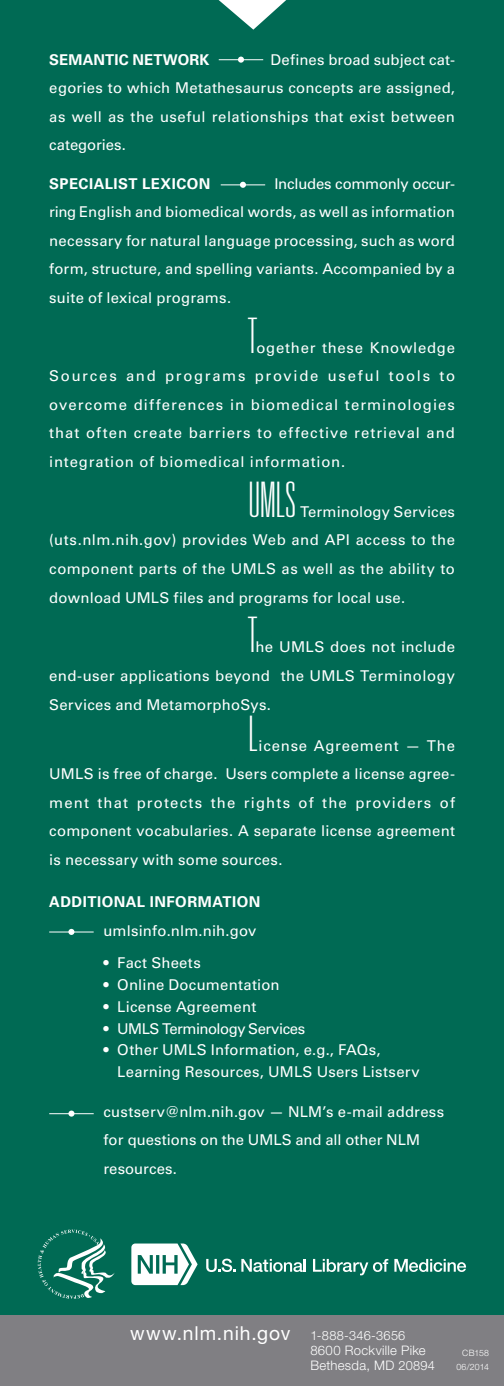
<style>
.page{position:relative;width:504px;height:1386px;background:#006a54}
.page>*{position:absolute;margin:0;border:0;box-sizing:border-box;transform-origin:0 0}
.Text_Final_Style{font:100 ultra-condensed 49px "Univers LT Std";color:#fff}
.t1{font:19.25px "Helvetica Neue LT Std";letter-spacing:.045em;color:#fff}
.Text_Final_Style-2{font:14.88px/28.5px "Univers LT Std";letter-spacing:.02em;color:#fff;text-align:justify}
.Bullets{font:14.88px/21.9px "Univers LT Std";letter-spacing:.015em;color:#fff}
.Text_Final_Style-3{font:700 14.88px "Univers LT Std";letter-spacing:.03em;color:#fff}
.Bullets-2{font:14.88px "Univers LT Std";letter-spacing:-.035em;color:#fff}
.Text_Final_Style-4{font:700 14.88px "Univers LT Std";letter-spacing:.01em;color:#fff}
.How_Text_4{font:300 13.12px "Helvetica Neue LT Std";letter-spacing:.025em;color:#fff}
.How_Text_4-2{font:300 12.78px "Helvetica Neue LT Std";letter-spacing:.02em;color:#fff}
.How_Text_4-3{font:300 8.75px "Helvetica Neue LT Std";letter-spacing:.015em;color:#fff}
.s1{font-size:12.78px}
</style>
<div class="page">
<svg style="left:219px;top:0;width:67px;height:30px"></svg>
<div style="left:0;top:1315px;width:504px;height:71px;background:#807f83"></div>
<svg style="left:131px;top:1244px;width:67px;height:41px"></svg>
<svg style="left:206px;top:1259px;width:100px;height:13px"></svg>
<svg style="left:313px;top:1259px;width:75px;height:16px"></svg>
<svg style="left:394px;top:1259px;width:72px;height:13px"></svg>
<svg style="left:38px;top:1230px;width:77px;height:69px"></svg>
<hr style="left:219px;top:59px;width:44px;height:1px;background:#fff">
<svg style="left:238px;top:57px;width:6px;height:6px"></svg>
<hr style="left:221px;top:184px;width:44px;height:1px;background:#fff">
<svg style="left:240px;top:182px;width:6px;height:6px"></svg>
<hr style="left:49px;top:932px;width:45px;height:1px;background:#fff">
<svg style="left:68px;top:929px;width:6px;height:6px"></svg>
<hr style="left:49px;top:1113px;width:45px;height:1px;background:#fff">
<div style="left:68px;top:1111px;width:7px;height:6px;background:#fff;border-radius:50%"></div>
<p class="Text_Final_Style-4" style="left:49px;top:51px;width:162px">SEMANTIC NETWORK</p>
<p class="Text_Final_Style-2" style="left:49px;top:45px;width:407px;text-indent:221px">Defines broad subject cat&shy;egories to which Metathesaurus concepts are assigned, as well as the useful relationships that exist between categories.</p>
<p class="Text_Final_Style-3" style="left:49px;top:175px;width:163px">SPECIALIST LEXICON</p>
<p class="Text_Final_Style-2" style="left:49px;top:169px;width:407px;text-indent:225px">Includes commonly occur&shy;ring English and biomedical words, as well as information necessary for natural language processing, such as word form, structure, and spelling variants. Accompanied by a suite of lexical programs.</p>
<p class="Text_Final_Style" style="left:248px;top:311px;width:10px">T</p>
<p class="Text_Final_Style-2" style="left:49px;top:333px;width:407px;text-indent:207px">ogether these Knowledge Sources and programs provide useful tools to overcome differences in biomedical terminologies that often create barriers to effective retrieval and integration of biomedical information.</p>
<p class="Text_Final_Style" style="left:248px;top:475px;width:49px">UMLS</p>
<p class="Text_Final_Style-2" style="left:49px;top:498px;width:407px;text-indent:251px">Terminology Services (uts.nlm.nih.gov) provides Web and API access to the component parts of the UMLS as well as the ability to download UMLS files and programs for local use.</p>
<p class="Text_Final_Style" style="left:248px;top:610px;width:10px">T</p>
<p class="Text_Final_Style-2" style="left:49px;top:633px;width:407px;text-indent:206px">he UMLS does not include end-user applications beyond the UMLS Terminology Services and MetamorphoSys.</p>
<p class="Text_Final_Style" style="left:248px;top:708px;width:11px">L</p>
<p class="Text_Final_Style-2" style="left:49px;top:731px;width:407px;text-indent:209px">icense Agreement — The UMLS is free of charge. Users complete a license agree&shy;ment that protects the rights of the providers of component vocabularies. A separate license agreement is necessary with some sources.</p>
<p class="Text_Final_Style-3" style="left:49px;top:893px;width:213px">ADDITIONAL INFORMATION</p>
<p class="Text_Final_Style-2" style="left:103px;top:917px;width:155px">umlsinfo.nlm.nih.gov</p>
<p class="Bullets" style="left:103px;top:952px;width:99px">• Fact Sheets</p>
<p class="Bullets" style="left:103px;top:974px;width:178px">• Online Documentation</p>
<p class="Bullets" style="left:103px;top:996px;width:154px">• License Agreement</p>
<p class="Bullets-2" style="left:103px;top:1020px;width:203px">• UMLS Terminology Services</p>
<p class="Bullets" style="left:117px;top:1039px;width:304px;text-indent:-14px">• Other UMLS Information, e.g., FAQs,<br>Learning Resources, UMLS Users Listserv</p>
<p class="Text_Final_Style-2" style="left:103px;top:1098px;width:342px;text-align:left">custserv@nlm.nih.gov — NLM’s e-mail address for questions on the UMLS and all other NLM resources.</p>
<p class="t1" style="left:130px;top:1322px;width:162px">www.nlm.nih.gov</p>
<p class="How_Text_4-2" style="left:310px;top:1328px;width:97px">1-888-346-3656</p>
<p class="How_Text_4" style="left:310px;top:1343px;width:117px">8600 Rockville Pike</p>
<p class="How_Text_4" style="left:310px;top:1357px;width:126px">Bethesda, MD <span class="s1">20894</span></p>
<p class="How_Text_4-3" style="left:462px;top:1347px;width:28px">CB158</p>
<p class="How_Text_4-3" style="left:456px;top:1362px;width:34px">06/2014</p>
</div>
